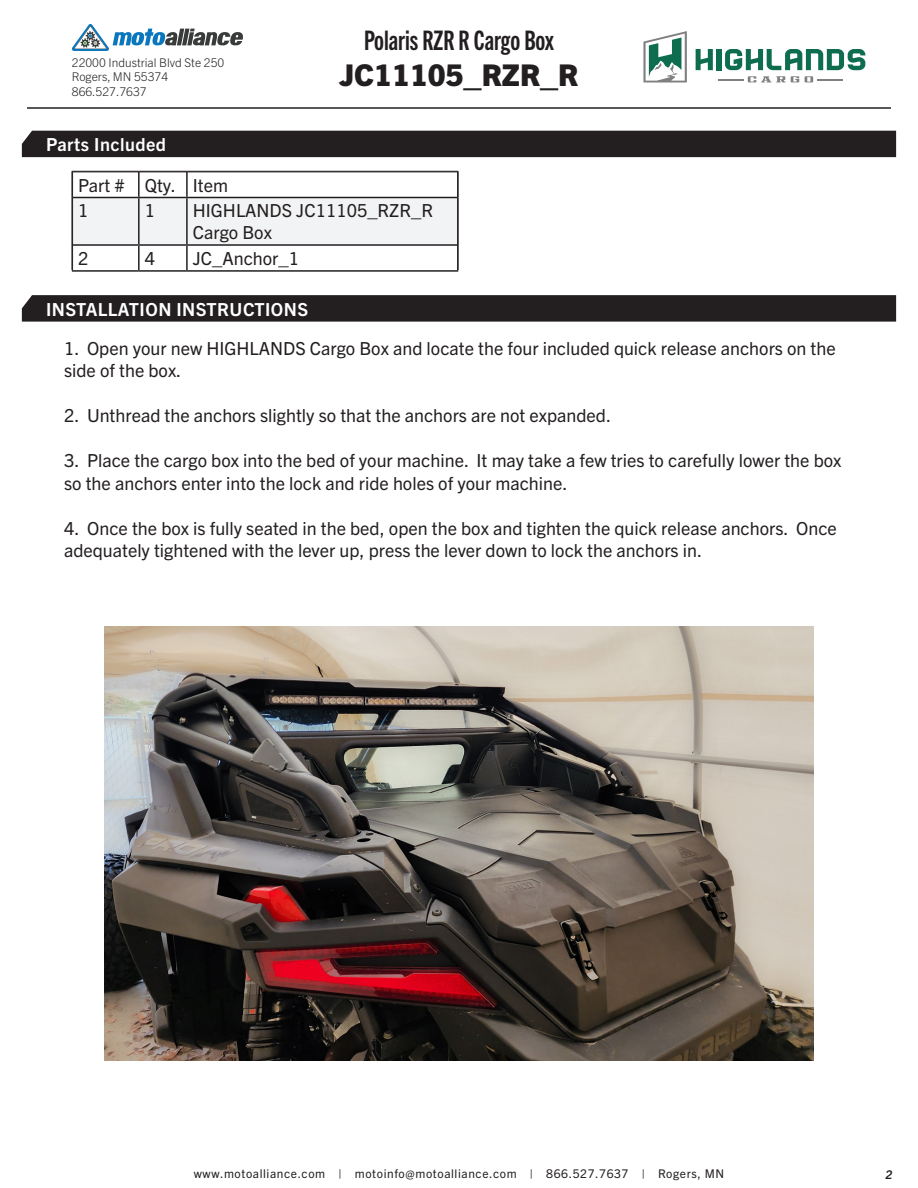
<style>
.page{position:relative;width:918px;height:1188px;background:#fff}
.page>*{position:absolute;margin:0;border:0;box-sizing:border-box;transform-origin:0 0}
.t1{font:800 30px "Trade Gothic Next LT Pro";color:#231f20}
.t2{font:27px "Trade Gothic Next LT Pro Bd Cm";color:#231f20}
.t3{font:18px/22.5px "Trade Gothic Next LT Pro";color:#231f20}
.t4{font:700 18px "Trade Gothic Next LT Pro";letter-spacing:.025em;color:#fff}
.t5{font:12px "Trade Gothic Next LT Pro";letter-spacing:.05em;color:#231f20}
.t6{font:300 12px/14.4px "Trade Gothic Next LT Pro";color:#231f20}
.t7{font:italic 700 12px "Trade Gothic Next LT Pro";color:#231f20}
</style>
<div class="page">
<svg style="left:72px;top:24px;width:171px;height:27px"></svg>
<hr style="left:27px;top:107px;width:864px;height:2px;background:#231f20">
<svg style="left:696px;top:49px;width:17px;height:21px"></svg>
<div style="left:716px;top:49px;width:5px;height:21px;background:#0f6d4f"></div>
<svg style="left:725px;top:49px;width:140px;height:21px"></svg>
<svg style="left:719px;top:76px;width:80px;height:6px"></svg>
<svg style="left:805px;top:76px;width:37px;height:6px"></svg>
<svg style="left:643px;top:31px;width:44px;height:51px"></svg>
<svg style="left:22px;top:295px;width:874px;height:27px;background:#282425"></svg>
<div style="left:22px;top:131px;width:874px;height:26px;background:#231f20"></div>
<svg style="left:72px;top:171px;width:387px;height:99px"></svg>
<hr style="left:138px;top:172px;width:2px;height:25px;background:#231f20">
<hr style="left:186px;top:172px;width:2px;height:25px;background:#231f20">
<hr style="left:73px;top:197px;width:66px;height:1px;background:#231f20">
<hr style="left:139px;top:197px;width:48px;height:1px;background:#231f20">
<hr style="left:138px;top:198px;width:2px;height:46px;background:#231f20">
<hr style="left:187px;top:197px;width:270px;height:1px;background:#231f20">
<hr style="left:186px;top:198px;width:2px;height:46px;background:#231f20">
<hr style="left:73px;top:244px;width:66px;height:2px;background:#231f20">
<hr style="left:139px;top:244px;width:48px;height:2px;background:#231f20">
<hr style="left:138px;top:246px;width:2px;height:24px;background:#231f20">
<hr style="left:187px;top:244px;width:270px;height:2px;background:#231f20">
<hr style="left:186px;top:246px;width:2px;height:24px;background:#231f20">
<hr style="left:72px;top:270px;width:67px;height:2px;background:#231f20">
<hr style="left:139px;top:270px;width:48px;height:2px;background:#231f20">
<hr style="left:187px;top:270px;width:271px;height:2px;background:#231f20">
<img style="left:104px;top:627px;width:710px;height:434px">
<p class="t6" style="left:72px;top:55px;width:154px">22000 Industrial Blvd Ste 250<br>Rogers, MN 55374<br>866.527.7637</p>
<h2 class="t2" style="left:364px;top:22px;width:191px">Polaris RZR R Cargo Box</h2>
<h1 class="t1" style="left:339px;top:54px;width:241px">JC11105_RZR_R</h1>
<p class="t4" style="left:46px;top:132px;width:121px">Parts Included</p>
<p class="t3" style="left:78px;top:173px;width:48px">Part #</p>
<p class="t3" style="left:145px;top:173px;width:33px">Qty.</p>
<p class="t3" style="left:193px;top:173px;width:37px">Item</p>
<p class="t3" style="left:78px;top:198px;width:12px">1</p>
<p class="t3" style="left:145px;top:198px;width:12px">1</p>
<p class="t3" style="left:193px;top:199px;width:242px;line-height:21.6px">HIGHLANDS JC11105_RZR_R<br>Cargo Box</p>
<p class="t3" style="left:78px;top:246px;width:12px">2</p>
<p class="t3" style="left:145px;top:246px;width:12px">4</p>
<p class="t3" style="left:193px;top:246px;width:108px">JC_Anchor_1</p>
<p class="t4" style="left:46px;top:297px;width:264px">INSTALLATION INSTRUCTIONS</p>
<p class="t3" style="left:64px;top:336px;width:773px">1. Open your new HIGHLANDS Cargo Box and locate the four included quick release anchors on the side of the box.</p>
<p class="t3" style="left:64px;top:403px;width:549px">2. Unthread the anchors slightly so that the anchors are not expanded.</p>
<p class="t3" style="left:64px;top:448px;width:779px">3. Place the cargo box into the bed of your machine. It may take a few tries to carefully lower the box so the anchors enter into the lock and ride holes of your machine.</p>
<p class="t3" style="left:64px;top:516px;width:774px">4. Once the box is fully seated in the bed, open the box and tighten the quick release anchors. Once adequately tightened with the lever up, press the lever down to lock the anchors in.</p>
<p class="t5" style="left:194px;top:1165px;width:532px">www.motoalliance.com | motoinfo@motoalliance.com | 866.527.7637 | Rogers, MN</p>
<p class="t7" style="left:886px;top:1166px;width:8px">2</p>
</div>
